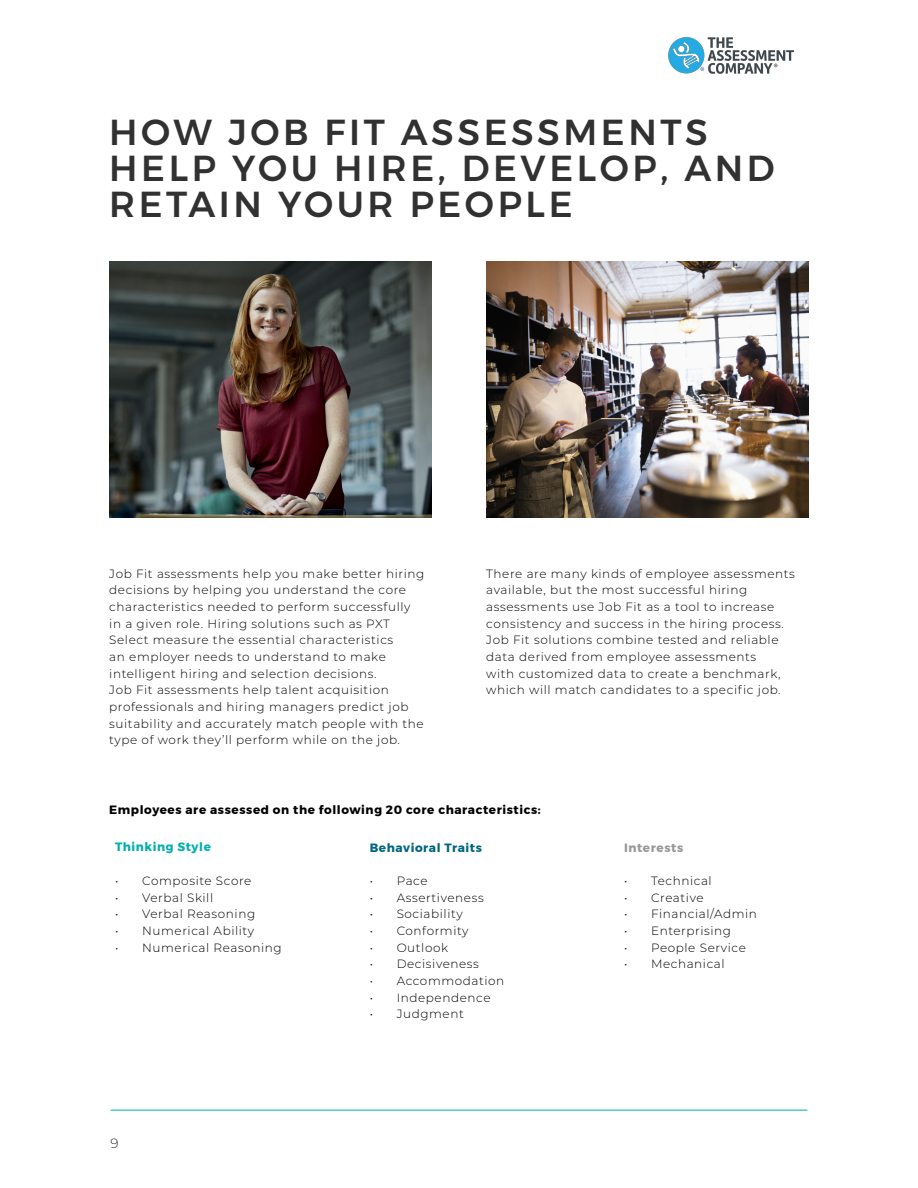
<style>
.page{position:relative;width:918px;height:1188px;background:#fff}
.page>*{position:absolute;margin:0;border:0;box-sizing:border-box;transform-origin:0 0}
.t1{font:500 36px/36px "Montserrat";letter-spacing:.1em;color:#323131}
.t2{font:300 13.5px "Montserrat";color:#323131}
.t3{font:300 12px/16.6px "Montserrat";letter-spacing:.05em;color:#000}
.t4{font:700 12px "Montserrat";letter-spacing:.05em;color:#000}
.t5{font:700 12px "Montserrat";letter-spacing:.05em;color:#006580}
.t6{font:700 12px "Montserrat";letter-spacing:.05em;color:#00afb1}
.t7{font:700 12px "Montserrat";letter-spacing:.05em;color:#98989a}
</style>
<div class="page">
<hr style="left:111px;top:1110px;width:696px;height:1px;background:#00afb1">
<img style="left:487px;top:261px;width:322px;height:256px">
<img style="left:109px;top:261px;width:322px;height:256px">
<img style="left:668px;top:37px;width:126px;height:37px">
<h1 class="t1" style="left:109px;top:114px;width:667px">HOW JOB FIT ASSESSMENTS<br>HELP YOU HIRE, DEVELOP, AND<br>RETAIN YOUR PEOPLE</h1>
<p class="t3" style="left:109px;top:565px;width:316px">Job Fit assessments help you make better hiring decisions by helping you understand the core characteristics needed to perform successfully in a given role. Hiring solutions such as PXT Select measure the essential characteristics<br>an employer needs to understand to make intelligent hiring and selection decisions.<br>Job Fit assessments help talent acquisition professionals and hiring managers predict job suitability and accurately match people with the type of work they’ll perform while on the job.</p>
<p class="t3" style="left:486px;top:565px;width:310px">There are many kinds of employee assessments available, but the most successful hiring assessments use Job Fit as a tool to increase consistency and success in the hiring process.<br>Job Fit solutions combine tested and reliable data derived from employee assessments<br>with customized data to create a benchmark, which will match candidates to a specific job.</p>
<p class="t4" style="left:109px;top:800px;width:433px">Employees are assessed on the following 20 core characteristics:</p>
<p class="t6" style="left:115px;top:838px;width:97px">Thinking Style</p>
<p class="t3" style="left:115px;top:872px;width:138px">• Composite Score</p>
<p class="t3" style="left:115px;top:889px;width:99px">• Verbal Skill</p>
<p class="t3" style="left:115px;top:905px;width:141px">• Verbal Reasoning</p>
<p class="t3" style="left:115px;top:922px;width:140px">• Numerical Ability</p>
<p class="t3" style="left:115px;top:939px;width:168px">• Numerical Reasoning</p>
<p class="t2" style="left:111px;top:1134px;width:10px">9</p>
<p class="t5" style="left:370px;top:838px;width:114px">Behavioral Traits</p>
<p class="t3" style="left:370px;top:872px;width:59px">• Pace</p>
<p class="t3" style="left:370px;top:889px;width:116px">• Assertiveness</p>
<p class="t3" style="left:370px;top:905px;width:95px">• Sociability</p>
<p class="t3" style="left:370px;top:922px;width:100px">• Conformity</p>
<p class="t3" style="left:370px;top:939px;width:80px">• Outlook</p>
<p class="t3" style="left:370px;top:955px;width:111px">• Decisiveness</p>
<p class="t3" style="left:370px;top:972px;width:136px">• Accommodation</p>
<p class="t3" style="left:370px;top:989px;width:122px">• Independence</p>
<p class="t3" style="left:370px;top:1005px;width:96px">• Judgment</p>
<p class="t7" style="left:624px;top:838px;width:61px">Interests</p>
<p class="t3" style="left:624px;top:872px;width:89px">• Technical</p>
<p class="t3" style="left:624px;top:889px;width:81px">• Creative</p>
<p class="t3" style="left:624px;top:905px;width:134px">• Financial/Admin</p>
<p class="t3" style="left:624px;top:922px;width:109px">• Enterprising</p>
<p class="t3" style="left:624px;top:939px;width:123px">• People Service</p>
<p class="t3" style="left:624px;top:955px;width:102px">• Mechanical</p>
</div>
